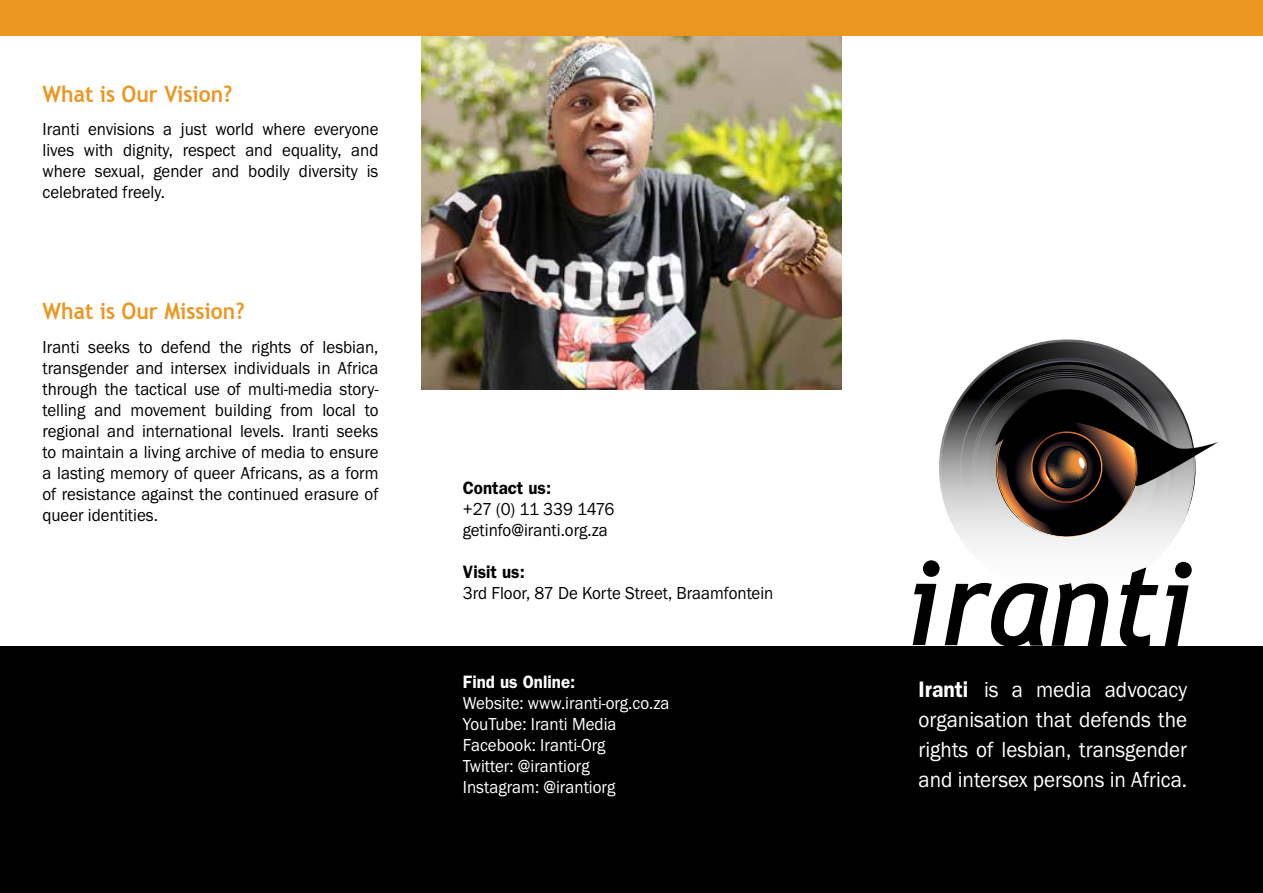
<style>
.page{position:relative;width:1263px;height:893px;background:#fff}
.page>*{position:absolute;margin:0;border:0;box-sizing:border-box;transform-origin:0 0}
.t1{font:italic 113.85px "Trebuchet MS";letter-spacing:-.005em;color:#000}
.t2{font:22.5px/30px "Franklin Gothic";color:#fff;text-align:justify;scale:.94 1}
.t3{font:700 22.5px "Trebuchet MS";color:#ec9622;scale:.94 1}
.t4{font:18px/21px "Franklin Gothic";color:#000;text-align:justify;scale:.94 1}
.t5{font:18px/21px "Franklin Gothic";color:#fff;scale:.94 1}
.t6{font:600 18px "ITC Franklin Gothic Std";color:#000;scale:.94 1}
.t7{font:600 18px "ITC Franklin Gothic Std";color:#fff;scale:.94 1}
.s1{font-family:"ITC Franklin Gothic Std";font-weight:600}
</style>
<div class="page">
<div style="left:0;top:646px;width:1263px;height:247px;background:#000"></div>
<img style="left:421px;top:35px;width:421px;height:354px">
<svg style="left:1019px;top:342px;width:97px;height:7px"></svg>
<svg style="left:1006px;top:349px;width:122px;height:6px"></svg>
<svg style="left:912px;top:362px;width:306px;height:284px"></svg>
<div style="left:0;top:0;width:1263px;height:35px;background:#ec9622"></div>
<p class="t3" style="left:43px;top:80px;width:204px">What is Our Vision?</p>
<p class="t4" style="left:43px;top:119px;width:359px">Iranti envisions a just world where everyone lives with dignity, respect and equality, and where sexual, gender and bodily diversity is celebrated freely.</p>
<p class="t3" style="left:43px;top:297px;width:217px">What is Our Mission?</p>
<p class="t4" style="left:43px;top:337px;width:359px">Iranti seeks to defend the rights of lesbian, transgender and intersex individuals in Africa through the tactical use of multi-media story&shy;telling and movement building from local to regional and international levels. Iranti seeks to maintain a living archive of media to ensure a lasting memory of queer Africans, as a form of resistance against the continued erasure of queer identities.</p>
<p class="t6" style="left:463px;top:477px;width:95px">Contact us:</p>
<p class="t4" style="left:463px;top:499px;width:163px">+27 (0) 11 339 1476 getinfo@iranti.org.za</p>
<p class="t6" style="left:463px;top:561px;width:67px">Visit us:</p>
<p class="t4" style="left:463px;top:583px;width:332px">3rd Floor, 87 De Korte Street, Braamfontein</p>
<p class="t7" style="left:463px;top:671px;width:121px">Find us Online:</p>
<p class="t5" style="left:463px;top:692px;width:221px">Website: www.iranti-org.co.za<br>YouTube: Iranti Media<br>Facebook: Iranti-Org<br>Twitter: @irantiorg<br>Instagram: @irantiorg</p>
<h1 class="t1" style="left:906px;top:537px;width:289px">iranti</h1>
<p class="t2" style="left:918px;top:675px;width:287px"><span class="s1">Iranti</span> is a media advocacy organisation that defends the rights of lesbian, transgender and intersex persons in Africa.</p>
</div>
